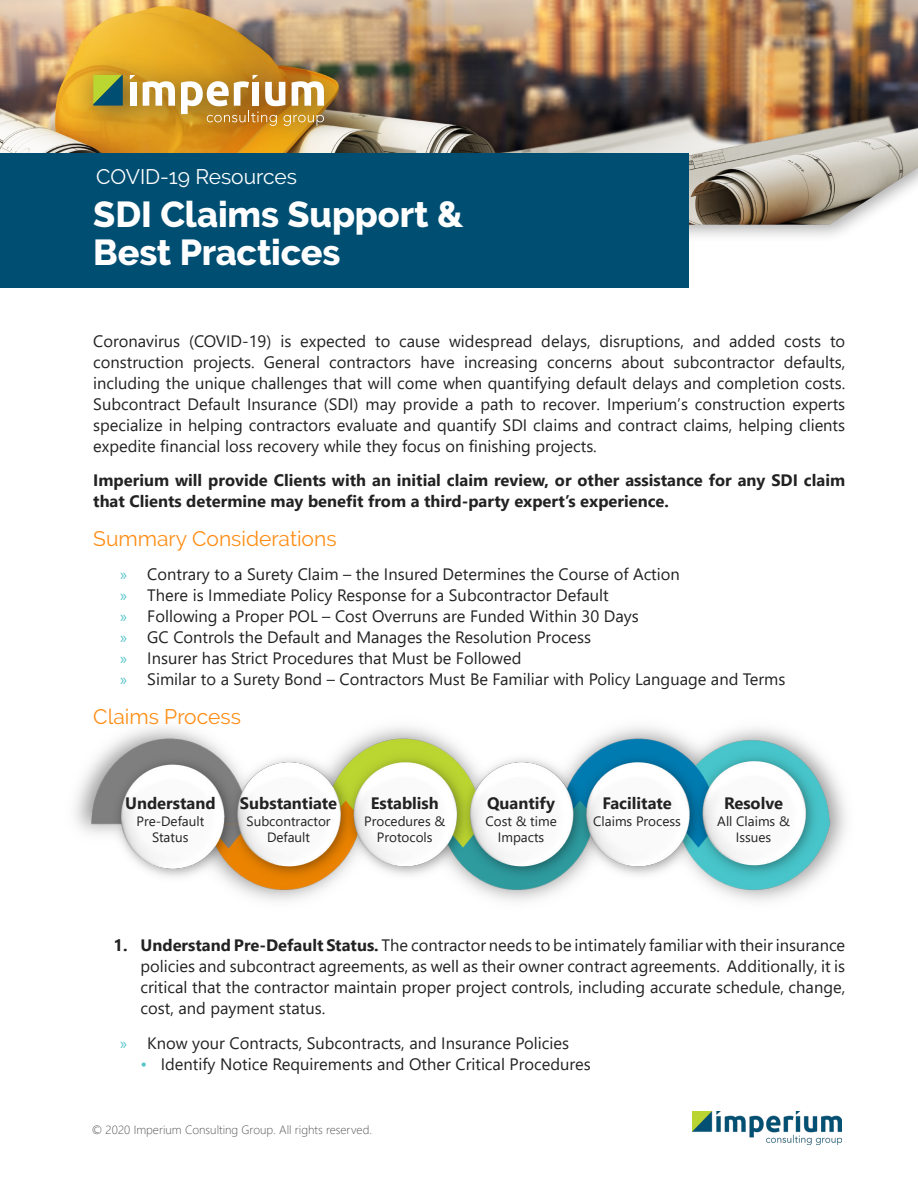
<style>
.page{position:relative;width:918px;height:1188px;background:#fff}
.page>*{position:absolute;margin:0;border:0;box-sizing:border-box;transform-origin:0 0}
.t1{font:800 36px/37.5px "Raleway";letter-spacing:-.005em;color:#fff}
.Subheadings{font:21px "Raleway";color:#ff8e16}
.Subtitle{font:21px "Raleway";color:#fff}
.t2{font:16.5px/21px "Segoe UI";color:#222;text-align:justify}
.t3{font:700 16.5px/21px "Segoe UI";color:#222}
.t4{font:13.5px/16.5px "Segoe UI";color:#222;text-align:center}
.t5{font:300 12px "Segoe UI";color:#545554}
.s1{font-family:"Myriad Pro";color:#53c4c9}
.s2{font-weight:700}
.s3{color:#53c4c9}
</style>
<div class="page">
<img style="left:0;top:0;width:918px;height:225px">
<div style="left:0;top:153px;width:689px;height:135px;background:#004f73"></div>
<div style="left:68px;top:50px;width:290px;height:108px;background:#231f20;opacity:.75"></div>
<div style="left:130px;top:82px;width:6px;height:24px;background:#fff"></div>
<svg style="left:143px;top:81px;width:32px;height:25px"></svg>
<svg style="left:181px;top:75px;width:143px;height:51px"></svg>
<svg style="left:130px;top:75px;width:5px;height:5px"></svg>
<svg style="left:93px;top:75px;width:30px;height:31px"></svg>
<img style="left:692px;top:1112px;width:150px;height:32px">
<img style="left:75px;top:727px;width:771px;height:174px">
<p class="Subtitle" style="left:96px;top:164px;width:202px">COVID-19 Resources</p>
<p class="t1" style="left:93px;top:196px;width:372px">SDI Claims Support &amp;<br>Best Practices</p>
<p class="t2" style="left:93px;top:329px;width:753px">Coronavirus (COVID-19) is expected to cause widespread delays, disruptions, and added costs to construction projects. General contractors have increasing concerns about subcontractor defaults, including the unique challenges that will come when quantifying default delays and completion costs.<br>Subcontract Default Insurance (SDI) may provide a path to recover. Imperium’s construction experts specialize in helping contractors evaluate and quantify SDI claims and contract claims, helping clients expedite financial loss recovery while they focus on finishing projects.</p>
<p class="t3" style="left:93px;top:468px;width:753px">Imperium will provide Clients with an initial claim review, or other assistance for any SDI claim that Clients determine may benefit from a third-party expert’s experience.</p>
<p class="Subheadings" style="left:93px;top:526px;width:245px">Summary Considerations</p>
<p class="t2" style="left:120px;top:562px;width:561px"><span class="s1">»</span> Contrary to a Surety Claim – the Insured Determines the Course of Action</p>
<p class="t2" style="left:120px;top:583px;width:490px"><span class="s1">»</span> There is Immediate Policy Response for a Subcontractor Default</p>
<p class="t2" style="left:120px;top:604px;width:520px"><span class="s1">»</span> Following a Proper POL – Cost Overruns are Funded Within 30 Days</p>
<p class="t2" style="left:120px;top:625px;width:472px"><span class="s1">»</span> GC Controls the Default and Manages the Resolution Process</p>
<p class="t2" style="left:120px;top:646px;width:403px"><span class="s1">»</span> Insurer has Strict Procedures that Must be Followed</p>
<p class="t2" style="left:120px;top:667px;width:667px"><span class="s1">»</span> Similar to a Surety Bond – Contractors Must Be Familiar with Policy Language and Terms</p>
<p class="Subheadings" style="left:93px;top:704px;width:149px">Claims Process</p>
<p class="t3" style="left:125px;top:791px;width:92px">Understand</p>
<p class="t4" style="left:136px;top:811px;width:69px">Pre-Default<br>Status</p>
<p class="t3" style="left:240px;top:791px;width:99px">Substantiate</p>
<p class="t4" style="left:247px;top:811px;width:86px">Subcontractor<br>Default</p>
<p class="t3" style="left:371px;top:791px;width:70px">Establish</p>
<p class="t4" style="left:364px;top:811px;width:83px">Procedures &amp;<br>Protocols</p>
<p class="t3" style="left:487px;top:791px;width:69px">Quantify</p>
<p class="t4" style="left:485px;top:811px;width:73px">Cost &amp; time<br>Impacts</p>
<p class="t3" style="left:602px;top:791px;width:71px">Facilitate</p>
<p class="t4" style="left:593px;top:811px;width:89px">Claims Process</p>
<p class="t3" style="left:724px;top:791px;width:61px">Resolve</p>
<p class="t4" style="left:717px;top:811px;width:74px">All Claims &amp;<br>Issues</p>
<p class="t2" style="left:141px;top:933px;width:706px;text-indent:-27px"><span class="s2">1. Understand Pre-Default Status.</span> The contractor needs to be intimately familiar with their insurance policies and subcontract agreements, as well as their owner contract agreements. Additionally, it is critical that the contractor maintain proper project controls, including accurate schedule, change, cost, and payment status.</p>
<p class="t2" style="left:120px;top:1031px;width:450px"><span class="s1">»</span> Know your Contracts, Subcontracts, and Insurance Policies</p>
<p class="t2" style="left:141px;top:1052px;width:452px"><span class="s3">•</span> Identify Notice Requirements and Other Critical Procedures</p>
<p class="t5" style="left:92px;top:1118px;width:282px">© 2020 Imperium Consulting Group. All rights reserved.</p>
</div>
